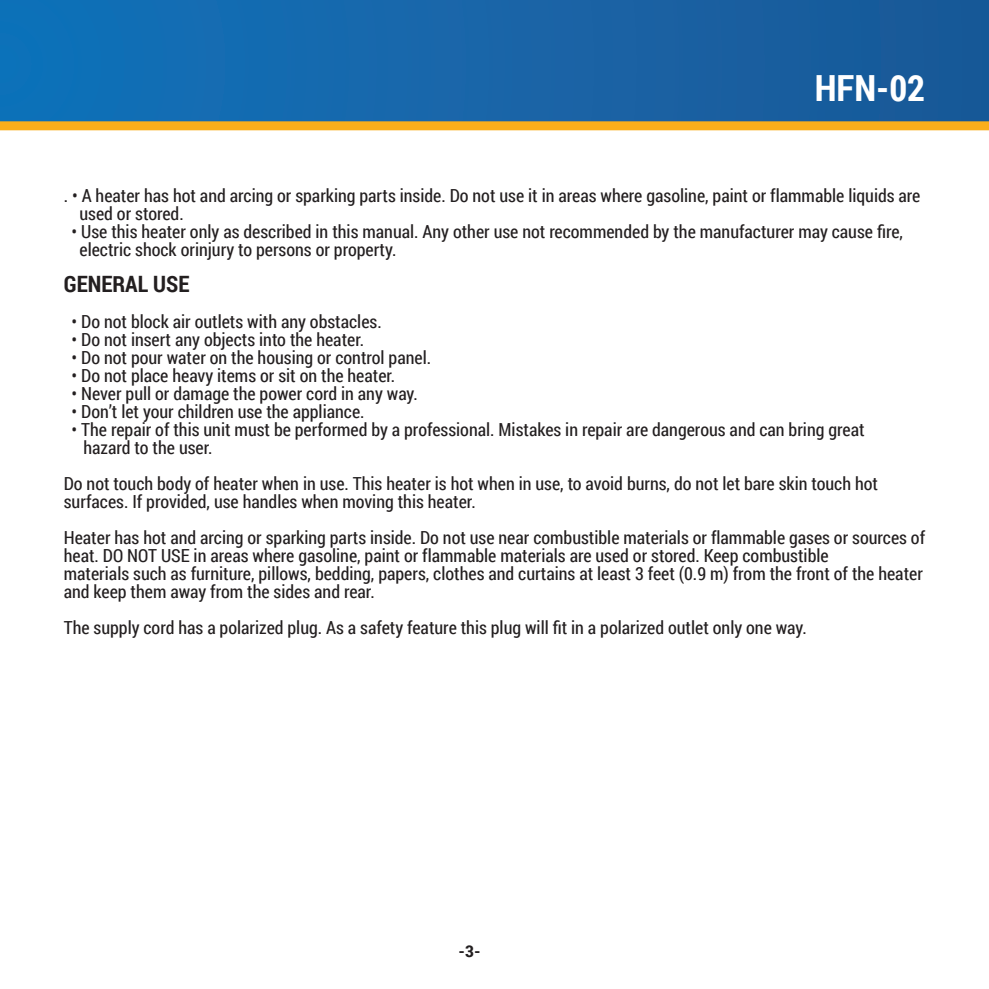
<style>
.page{position:relative;width:989px;height:989px;background:#fff}
.page>*{position:absolute;margin:0;border:0;box-sizing:border-box;transform-origin:0 0}
.t1{font:700 36px "Roboto Condensed";color:#fff}
.t2{font:700 22.5px "Roboto Condensed";color:#231f20}
.t3{font:18px/18px "Roboto Condensed";color:#231f20}
.t4{font:700 16.2px "Roboto Condensed";color:#231f20;scale:1.11 1}
</style>
<div class="page">
<div style="left:0;top:0;width:989px;height:127px;background:linear-gradient(to right,#1172ba,#1b5897)"></div>
<div style="left:0;top:121px;width:989px;height:9px;background:#faae1b"></div>
<h1 class="t1" style="left:814px;top:63px;width:112px">HFN-02</h1>
<p class="t3" style="left:79px;top:186px;width:842px;text-indent:-16px">. • A heater has hot and arcing or sparking parts inside. Do not use it in areas where gasoline, paint or flammable liquids are used or stored.</p>
<p class="t3" style="left:79px;top:222px;width:825px;text-indent:-8px">• Use this heater only as described in this manual. Any other use not recommended by the manufacturer may cause fire, electric shock orinjury to persons or property.</p>
<p class="t2" style="left:64px;top:268px;width:127px">GENERAL USE</p>
<p class="t3" style="left:72px;top:312px;width:311px">• Do not block air outlets with any obstacles.</p>
<p class="t3" style="left:72px;top:330px;width:294px">• Do not insert any objects into the heater.</p>
<p class="t3" style="left:72px;top:348px;width:361px">• Do not pour water on the housing or control panel.</p>
<p class="t3" style="left:72px;top:366px;width:325px">• Do not place heavy items or sit on the heater.</p>
<p class="t3" style="left:72px;top:384px;width:348px">• Never pull or damage the power cord in any way.</p>
<p class="t3" style="left:72px;top:402px;width:294px">• Don’t let your children use the appliance.</p>
<p class="t3" style="left:83px;top:420px;width:782px;text-indent:-12px">• The repair of this unit must be performed by a professional. Mistakes in repair are dangerous and can bring great hazard to the user.</p>
<p class="t3" style="left:64px;top:474px;width:815px">Do not touch body of heater when in use. This heater is hot when in use, to avoid burns, do not let bare skin touch hot surfaces. If provided, use handles when moving this heater.</p>
<p class="t3" style="left:64px;top:528px;width:863px">Heater has hot and arcing or sparking parts inside. Do not use near combustible materials or flammable gases or sources of heat. DO NOT USE in areas where gasoline, paint or flammable materials are used or stored. Keep combustible<br>materials such as furniture, pillows, bedding, papers, clothes and curtains at least 3 feet (0.9 m) from the front of the heater and keep them away from the sides and rear.</p>
<p class="t3" style="left:64px;top:618px;width:744px">The supply cord has a polarized plug. As a safety feature this plug will fit in a polarized outlet only one way.</p>
<p class="t4" style="left:458px;top:939px;width:21px">-3-</p>
</div>
